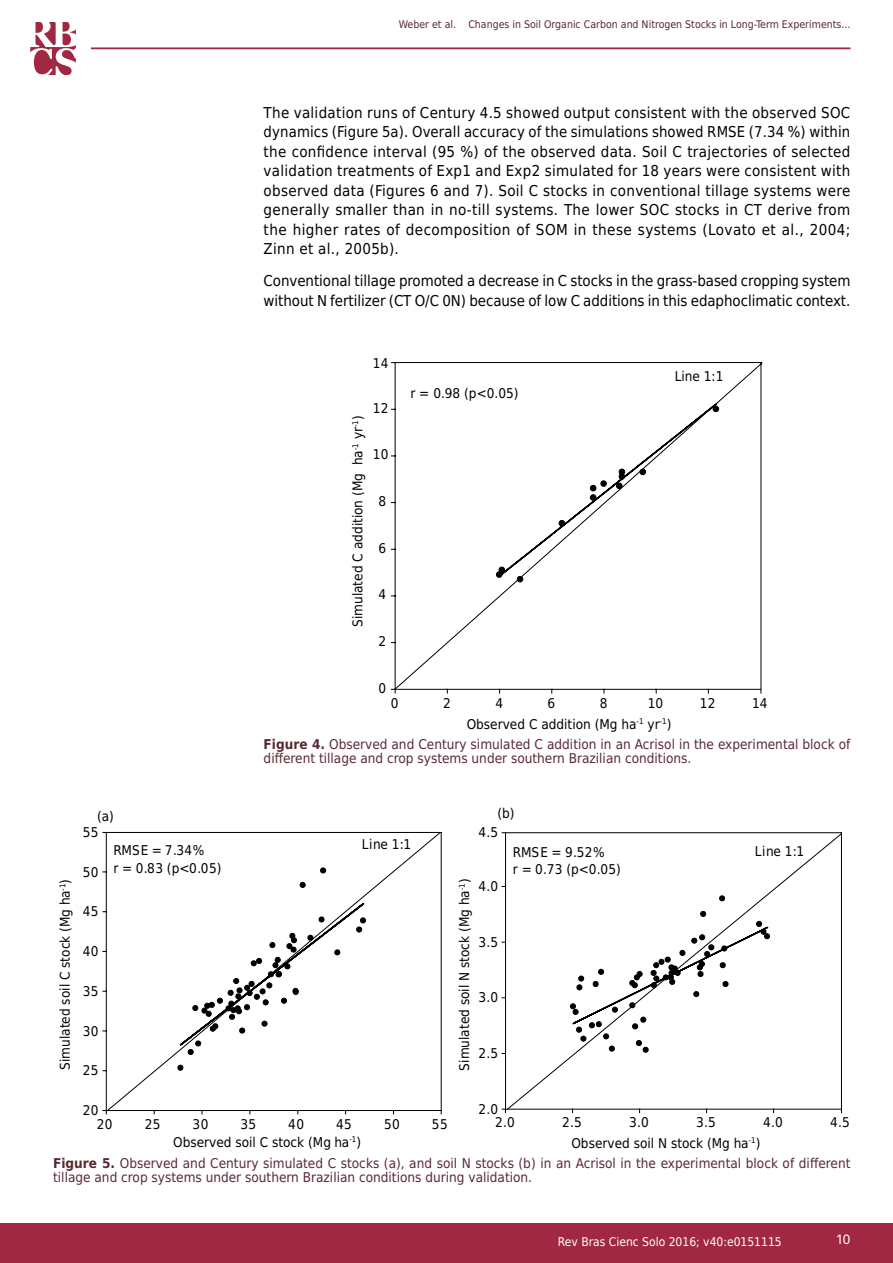
<style>
.page{position:relative;width:893px;height:1263px;background:#fff}
.page>*{position:absolute;margin:0;border:0;box-sizing:border-box;transform-origin:0 0}
.t1{font:15px/19.5px "DejaVu Sans Condensed";letter-spacing:-.005em;color:#000;text-align:justify}
.t2{font:13.5px/14.2px "DejaVu Sans Condensed";color:#582931}
.t3{font:13.5px "DejaVu Sans Condensed";color:#010101}
.t4{font:13.5px/17.1px "DejaVu Sans Condensed";letter-spacing:.03em;color:#010101}
.t5{font:13.5px "Akkurat Pro";color:#fff}
.t6{font:12px "DejaVu Sans Condensed";color:#fff}
.t7{font:10.5px "DejaVu Sans Condensed";color:#582931}
.s1{font-weight:700}
</style>
<div class="page">
<div style="left:0;top:1223px;width:893px;height:40px;background:#a02842"></div>
<hr style="left:91px;top:47px;width:759px;height:2px;background:#a02842">
<svg style="left:30px;top:22px;width:46px;height:52px"></svg>
<svg style="left:394px;top:362px;width:369px;height:332px"></svg>
<svg style="left:501px;top:832px;width:341px;height:281px"></svg>
<svg style="left:102px;top:832px;width:340px;height:283px"></svg>
<p class="t7" style="left:399px;top:16px;width:453px">Weber et al. Changes in Soil Organic Carbon and Nitrogen Stocks in Long-Term Experiments...</p>
<p class="t1" style="left:264px;top:102px;width:588px">The validation runs of Century 4.5 showed output consistent with the observed SOC dynamics (Figure 5a). Overall accuracy of the simulations showed RMSE (7.34 %) within the confidence interval (95 %) of the observed data. Soil C trajectories of selected validation treatments of Exp1 and Exp2 simulated for 18 years were consistent with observed data (Figures 6 and 7). Soil C stocks in conventional tillage systems were generally smaller than in no-till systems. The lower SOC stocks in CT derive from the higher rates of decomposition of SOM in these systems (Lovato et al., 2004; Zinn et al., 2005b).</p>
<p class="t1" style="left:264px;top:271px;width:588px">Conventional tillage promoted a decrease in C stocks in the grass-based cropping system without N fertilizer (CT O/C 0N) because of low C additions in this edaphoclimatic context.</p>
<p class="t3" style="left:373px;top:352px;width:17px">14</p>
<p class="t3" style="left:347px;top:627px;width:213px;rotate:-90deg">Simulated C addition (Mg ha<sup>-1</sup> yr<sup>-1</sup>)</p>
<p class="t3" style="left:373px;top:397px;width:17px">12</p>
<p class="t3" style="left:373px;top:444px;width:17px">10</p>
<p class="t3" style="left:378px;top:490px;width:9px">8</p>
<p class="t3" style="left:378px;top:537px;width:9px">6</p>
<p class="t3" style="left:378px;top:584px;width:9px">4</p>
<p class="t3" style="left:378px;top:630px;width:9px">2</p>
<p class="t3" style="left:410px;top:382px;width:110px">r = 0.98 (p&lt;0.05)</p>
<p class="t3" style="left:675px;top:365px;width:50px">Line 1:1</p>
<p class="t3" style="left:378px;top:677px;width:9px">0</p>
<p class="t3" style="left:391px;top:692px;width:9px">0</p>
<p class="t3" style="left:443px;top:692px;width:9px">2</p>
<p class="t3" style="left:495px;top:692px;width:9px">4</p>
<p class="t3" style="left:548px;top:692px;width:9px">6</p>
<p class="t3" style="left:600px;top:692px;width:9px">8</p>
<p class="t3" style="left:648px;top:692px;width:17px">10</p>
<p class="t3" style="left:700px;top:692px;width:17px">12</p>
<p class="t3" style="left:752px;top:692px;width:17px">14</p>
<p class="t3" style="left:467px;top:713px;width:206px">Observed C addition (Mg ha<sup>-1</sup> yr<sup>-1</sup>)</p>
<p class="t2" style="left:264px;top:737px;width:588px"><span class="s1">Figure 4.</span> Observed and Century simulated C addition in an Acrisol in the experimental block of different tillage and crop systems under southern Brazilian conditions.</p>
<p class="t3" style="left:54px;top:1070px;width:192px;rotate:-90deg">Simulated soil C stock (Mg ha<sup>-1</sup>)</p>
<p class="t3" style="left:97px;top:806px;width:18px">(a)</p>
<p class="t3" style="left:83px;top:821px;width:17px">55</p>
<p class="t3" style="left:83px;top:861px;width:17px">50</p>
<p class="t3" style="left:83px;top:900px;width:17px">45</p>
<p class="t3" style="left:83px;top:940px;width:17px">40</p>
<p class="t3" style="left:83px;top:980px;width:17px">35</p>
<p class="t3" style="left:83px;top:1020px;width:17px">30</p>
<p class="t3" style="left:83px;top:1059px;width:17px">25</p>
<p class="t4" style="left:113px;top:842px;width:110px">RMSE = 7.34%<br>r = 0.83 (p&lt;0.05)</p>
<p class="t3" style="left:362px;top:833px;width:51px">Line 1:1</p>
<p class="t3" style="left:83px;top:1099px;width:17px">20</p>
<p class="t3" style="left:97px;top:1113px;width:17px">20</p>
<p class="t3" style="left:145px;top:1113px;width:17px">25</p>
<p class="t3" style="left:193px;top:1113px;width:17px">30</p>
<p class="t3" style="left:240px;top:1113px;width:17px">35</p>
<p class="t3" style="left:288px;top:1113px;width:17px">40</p>
<p class="t3" style="left:336px;top:1113px;width:17px">45</p>
<p class="t3" style="left:384px;top:1113px;width:17px">50</p>
<p class="t3" style="left:432px;top:1113px;width:17px">55</p>
<p class="t3" style="left:173px;top:1131px;width:190px">Observed soil C stock (Mg ha<sup>-1</sup>)</p>
<p class="t3" style="left:497px;top:802px;width:19px">(b)</p>
<p class="t3" style="left:478px;top:821px;width:21px">4.5</p>
<p class="t3" style="left:453px;top:1070px;width:193px;rotate:-90deg">Simulated soil N stock (Mg ha<sup>-1</sup>)</p>
<p class="t3" style="left:478px;top:875px;width:21px">4.0</p>
<p class="t3" style="left:478px;top:931px;width:21px">3.5</p>
<p class="t3" style="left:478px;top:987px;width:21px">3.0</p>
<p class="t3" style="left:478px;top:1042px;width:21px">2.5</p>
<p class="t3" style="left:478px;top:1098px;width:21px">2.0</p>
<p class="t4" style="left:513px;top:843px;width:110px">RMSE = 9.52%<br>r = 0.73 (p&lt;0.05)</p>
<p class="t3" style="left:755px;top:840px;width:51px">Line 1:1</p>
<p class="t3" style="left:495px;top:1112px;width:21px">2.0</p>
<p class="t3" style="left:562px;top:1112px;width:21px">2.5</p>
<p class="t3" style="left:629px;top:1112px;width:21px">3.0</p>
<p class="t3" style="left:696px;top:1112px;width:21px">3.5</p>
<p class="t3" style="left:763px;top:1112px;width:21px">4.0</p>
<p class="t3" style="left:830px;top:1112px;width:21px">4.5</p>
<p class="t3" style="left:571px;top:1132px;width:190px">Observed soil N stock (Mg ha<sup>-1</sup>)</p>
<p class="t2" style="left:53px;top:1156px;width:799px"><span class="s1">Figure 5.</span> Observed and Century simulated C stocks (a), and soil N stocks (b) in an Acrisol in the experimental block of different tillage and crop systems under southern Brazilian conditions during validation.</p>
<p class="t6" style="left:558px;top:1231px;width:225px">Rev Bras Cienc Solo 2016; v40:e0151115</p>
<p class="t5" style="left:836px;top:1231px;width:16px">10</p>
</div>
